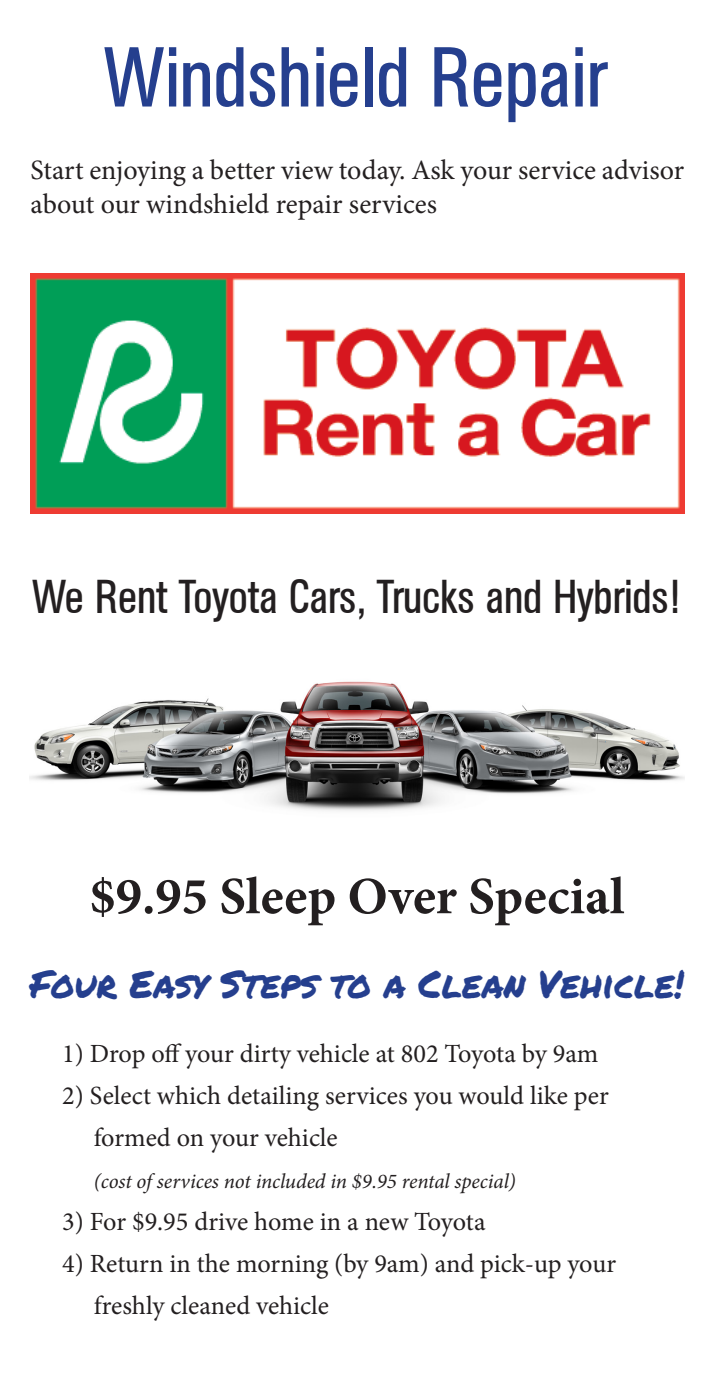
<style>
.page{position:relative;width:714px;height:1386px;background:#fff}
.page>*{position:absolute;margin:0;border:0;box-sizing:border-box;transform-origin:0 0}
.t1{font:84px "Atkins Cd";color:#253f8e}
.t2{font:700 52.5px "Minion Pro";letter-spacing:.005em;color:#231f20}
.t3{font:47.25px "Atkins Cd";color:#231f20}
.t4{font:38.15px "Permanent Marker";color:#253f8e}
.t5{font:28px/33.6px "Minion Pro";color:#231f20}
.t6{font:26.25px/42px "Minion Pro";color:#231f20}
.t7{font:italic 21px "Minion Pro";letter-spacing:-.005em;color:#231f20}
</style>
<div class="page">
<img style="left:31px;top:274px;width:652px;height:240px">
<img style="left:30px;top:681px;width:653px;height:130px">
<p class="t1" style="left:107px;top:30px;width:500px">Windshield Repair</p>
<p class="t5" style="left:31px;top:154px;width:654px">Start enjoying a better view today. Ask your service advisor about our windshield repair services</p>
<p class="t3" style="left:34px;top:570px;width:647px">We Rent Toyota Cars, Trucks and Hybrids!</p>
<p class="t2" style="left:89px;top:859px;width:536px">$9.95 Sleep Over Special</p>
<p class="t4" style="left:30px;top:955px;width:655px">Four Easy Steps to a Clean Vehicle!</p>
<p class="t6" style="left:62px;top:1032px;width:537px">1) Drop off your dirty vehicle at 802 Toyota by 9am</p>
<p class="t6" style="left:94px;top:1074px;width:516px;text-indent:-32px">2) Select which detailing services you would like per formed on your vehicle</p>
<p class="t7" style="left:94px;top:1167px;width:423px">(cost of services not included in $9.95 rental special)</p>
<p class="t6" style="left:62px;top:1200px;width:424px">3) For $9.95 drive home in a new Toyota</p>
<p class="t6" style="left:94px;top:1242px;width:523px;text-indent:-32px">4) Return in the morning (by 9am) and pick-up your freshly cleaned vehicle</p>
</div>
